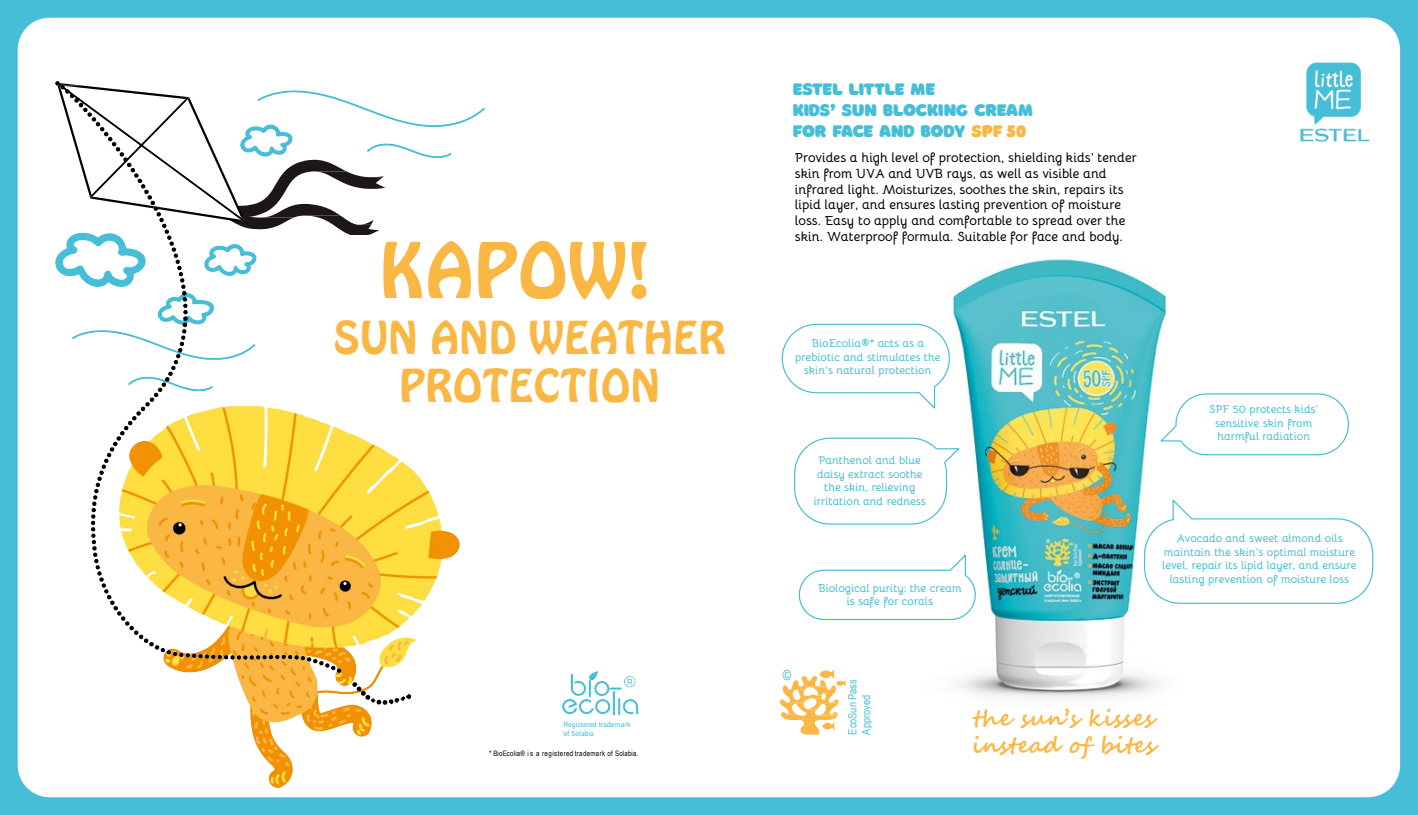
<style>
.page{position:relative;width:1418px;height:815px;background:#fff}
.page>*{position:absolute;margin:0;border:0;box-sizing:border-box;transform-origin:0 0}
.t1{font:67.5px "Hobo Std";letter-spacing:.03em;color:#fab744}
.t2{font:40px/48px "Hobo Std";letter-spacing:.025em;color:#fab744;text-align:center}
.t3{font:700 22.5px "Segoe Script";color:#fab744}
.t4{font:17.5px/20.9px "Borsok";letter-spacing:-.03em;color:#46bed7}
.t5{font:13.75px "Arial Narrow";color:#46bed7}
.t6{font:700 13.25px/15.8px "Bellota";color:#000}
.t7{font:700 11.25px/13.5px "Bellota";color:#46bed7;text-align:center}
.t8{font:11.25px/13.5px "Arial Narrow";letter-spacing:-.005em;color:#46bed7}
.t9{font:7.5px "Arial Narrow";letter-spacing:.045em;color:#000}
.t10{font:7.5px "PF Din Text Pro";color:#46bed7}
.s1{color:#fab744}
</style>
<div class="page">
<div style="left:0;top:0;width:1417px;height:815px;background:#46bed7"></div>
<div style="left:18px;top:18px;width:1382px;height:779px;background:#fff"></div>
<img style="left:920px;top:211px;width:263px;height:525px">
<img style="left:819px;top:671px;width:26px;height:14px">
<svg style="left:780px;top:676px;width:58px;height:59px;background:#fcdca5"></svg>
<img style="left:563px;top:672px;width:75px;height:65px">
<div style="left:1143px;top:497px;width:231px;height:107px;background:#fff"></div>
<div style="left:793px;top:437px;width:168px;height:88px;background:#fff"></div>
<div style="left:781px;top:323px;width:169px;height:88px;background:#fff"></div>
<svg style="left:798px;top:552px;width:178px;height:69px;background:#f7fcfd"></svg>
<svg style="left:1158px;top:393px;width:191px;height:63px;background:#f6fcfd"></svg>
<img style="left:120px;top:413px;width:441px;height:375px">
<img style="left:56px;top:82px;width:428px;height:590px">
<svg style="left:352px;top:682px;width:59px;height:23px"></svg>
<div style="left:291px;top:235px;width:450px;height:82px;background:#fff"></div>
<div style="left:933px;top:708px;width:261px;height:54px;background:#fff"></div>
<div style="left:564px;top:720px;width:88px;height:18px;background:#fff"></div>
<div style="left:310px;top:316px;width:440px;height:97px;background:#fff"></div>
<img style="left:1291px;top:58px;width:83px;height:88px">
<p class="t1" style="left:380px;top:224px;width:271px">KAPOW!</p>
<p class="t2" style="left:334px;top:314px;width:393px">SUN AND WEATHER<br>PROTECTION</p>
<p class="t10" style="left:564px;top:720px;width:69px">Registered trademark</p>
<p class="t10" style="left:564px;top:729px;width:32px">of Solabia</p>
<p class="t9" style="left:489px;top:748px;width:151px">* BioEcolia® is a registered trademark of Solabia.</p>
<p class="t4" style="left:793px;top:77px;width:242px">ESTEL LITTLE ME<br>KIDS’ SUN BLOCKING CREAM<br>FOR FACE AND BODY <span class="s1">SPF 50</span></p>
<p class="t6" style="left:795px;top:149px;width:343px">Provides a high level of protection, shielding kids’ tender skin from UVA and UVB rays, as well as visible and infrared light. Moisturizes, soothes the skin, repairs its lipid layer, and ensures lasting prevention of moisture loss. Easy to apply and comfortable to spread over the skin. Waterproof formula. Suitable for face and body.</p>
<p class="t7" style="left:795px;top:335px;width:147px">BioEcolia®* acts as a prebiotic and stimulates the skin’s natural protection</p>
<p class="t7" style="left:813px;top:453px;width:113px">Panthenol and blue daisy extract soothe the skin, relieving irritation and redness</p>
<p class="t7" style="left:818px;top:580px;width:145px">Biological purity: the cream is safe for corals</p>
<p class="t7" style="left:1209px;top:401px;width:111px">SPF 50 protects kids’ sensitive skin from harmful radiation</p>
<p class="t7" style="left:1162px;top:531px;width:196px">Avocado and sweet almond oils maintain the skin’s optimal moisture level, repair its lipid layer, and ensure lasting prevention of moisture loss</p>
<p class="t5" style="left:783px;top:665px;width:10px">©</p>
<p class="t8" style="left:845px;top:735px;width:57px;rotate:-90deg">EcoSun Pass<br>Approved</p>
<p class="t3" style="left:973px;top:700px;width:182px">the sun’s kisses</p>
<p class="t3" style="left:972px;top:727px;width:185px">instead of bites</p>
</div>
